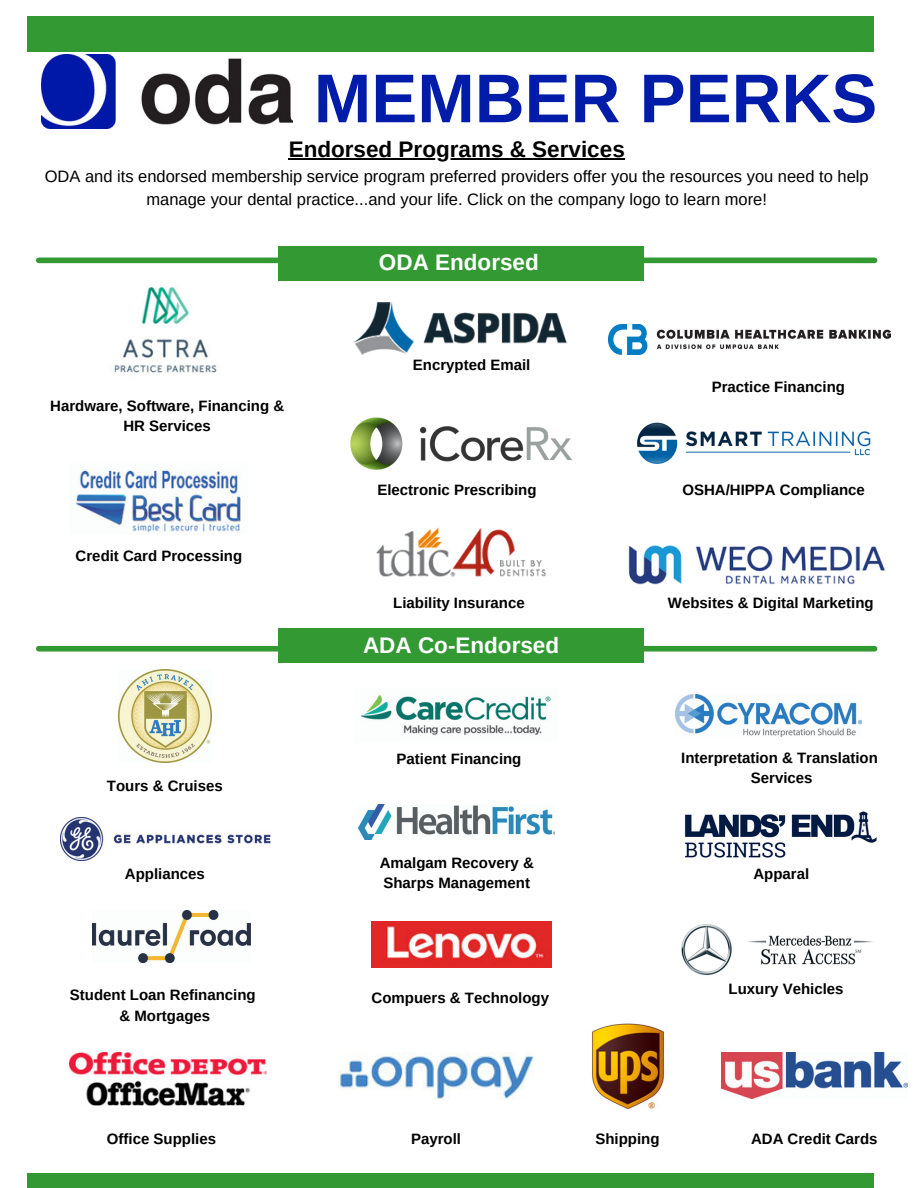
<style>
.page{position:relative;width:918px;height:1188px;background:#fff}
.page>*{position:absolute;margin:0;border:0;box-sizing:border-box;transform-origin:0 0}
.t1{font:700 69px "Arimo";color:#001ca8}
.t2{font:700 22.5px "Arimo";color:#000}
.t3{font:700 22.5px "Arimo";color:#fff}
.t4{font:16.5px/22.5px "Arimo";color:#000;text-align:center}
.t5{font:700 15px "Arimo";color:#000}
</style>
<div class="page">
<div style="left:27px;top:1173px;width:846px;height:15px;background:#393"></div>
<div style="left:27px;top:16px;width:846px;height:36px;background:#393"></div>
<img style="left:114px;top:287px;width:103px;height:86px">
<div style="left:39px;top:258px;width:836px;height:5px;background:#393"></div>
<img style="left:42px;top:55px;width:251px;height:74px">
<img style="left:354px;top:303px;width:214px;height:52px">
<img style="left:76px;top:470px;width:165px;height:64px">
<img style="left:637px;top:422px;width:234px;height:42px">
<img style="left:376px;top:527px;width:170px;height:50px">
<img style="left:350px;top:417px;width:222px;height:53px">
<img style="left:628px;top:545px;width:257px;height:39px">
<img style="left:119px;top:670px;width:92px;height:92px">
<img style="left:360px;top:694px;width:191px;height:41px">
<img style="left:676px;top:695px;width:185px;height:41px">
<img style="left:60px;top:817px;width:211px;height:43px">
<img style="left:359px;top:804px;width:196px;height:35px">
<img style="left:92px;top:910px;width:159px;height:52px">
<img style="left:681px;top:924px;width:192px;height:52px">
<img style="left:339px;top:1053px;width:194px;height:46px">
<img style="left:721px;top:1053px;width:187px;height:46px">
<img style="left:592px;top:1023px;width:72px;height:86px">
<div style="left:39px;top:646px;width:836px;height:6px;background:#393"></div>
<img style="left:70px;top:1053px;width:197px;height:53px">
<img style="left:371px;top:921px;width:180px;height:46px">
<div style="left:278px;top:628px;width:366px;height:35px;background:#393"></div>
<div style="left:278px;top:246px;width:366px;height:35px;background:#393"></div>
<img style="left:684px;top:811px;width:193px;height:47px">
<img style="left:608px;top:325px;width:283px;height:29px">
<hr style="left:289px;top:158px;width:336px;height:2px;background:#000">
<p class="t1" style="left:314px;top:60px;width:565px">MEMBER PERKS</p>
<p class="t2" style="left:289px;top:137px;width:338px">Endorsed Programs &amp; Services</p>
<p class="t4" style="left:45px;top:165px;width:825px">ODA and its endorsed membership service program preferred providers offer you the resources you need to help manage your dental practice...and your life. Click on the company logo to learn more!</p>
<p class="t3" style="left:379px;top:250px;width:161px">ODA Endorsed</p>
<p class="t5" style="left:50px;top:397px;width:236px">Hardware, Software, Financing &amp;</p>
<p class="t5" style="left:123px;top:417px;width:89px">HR Services</p>
<p class="t5" style="left:76px;top:547px;width:168px">Credit Card Processing</p>
<p class="t5" style="left:107px;top:778px;width:117px">Tours &amp; Cruises</p>
<p class="t5" style="left:125px;top:866px;width:81px">Appliances</p>
<p class="t5" style="left:70px;top:987px;width:187px">Student Loan Refinancing</p>
<p class="t5" style="left:119px;top:1007px;width:92px">&amp; Mortgages</p>
<p class="t5" style="left:107px;top:1130px;width:111px">Office Supplies</p>
<p class="t5" style="left:413px;top:357px;width:119px">Encrypted Email</p>
<p class="t5" style="left:712px;top:379px;width:135px">Practice Financing</p>
<p class="t5" style="left:377px;top:481px;width:161px">Electronic Prescribing</p>
<p class="t5" style="left:682px;top:481px;width:184px">OSHA/HIPPA Compliance</p>
<p class="t5" style="left:393px;top:594px;width:133px">Liability Insurance</p>
<p class="t5" style="left:668px;top:594px;width:207px">Websites &amp; Digital Marketing</p>
<p class="t3" style="left:363px;top:632px;width:198px">ADA Co-Endorsed</p>
<p class="t5" style="left:397px;top:751px;width:126px">Patient Financing</p>
<p class="t5" style="left:380px;top:854px;width:156px">Amalgam Recovery &amp;</p>
<p class="t5" style="left:383px;top:874px;width:148px">Sharps Management</p>
<p class="t5" style="left:372px;top:989px;width:179px">Compuers &amp; Technology</p>
<p class="t5" style="left:681px;top:749px;width:198px">Interpretation &amp; Translation</p>
<p class="t5" style="left:751px;top:769px;width:63px">Services</p>
<p class="t5" style="left:753px;top:866px;width:57px">Apparal</p>
<p class="t5" style="left:729px;top:981px;width:117px">Luxury Vehicles</p>
<p class="t5" style="left:411px;top:1130px;width:51px">Payroll</p>
<p class="t5" style="left:595px;top:1130px;width:66px">Shipping</p>
<p class="t5" style="left:751px;top:1130px;width:128px">ADA Credit Cards</p>
</div>
